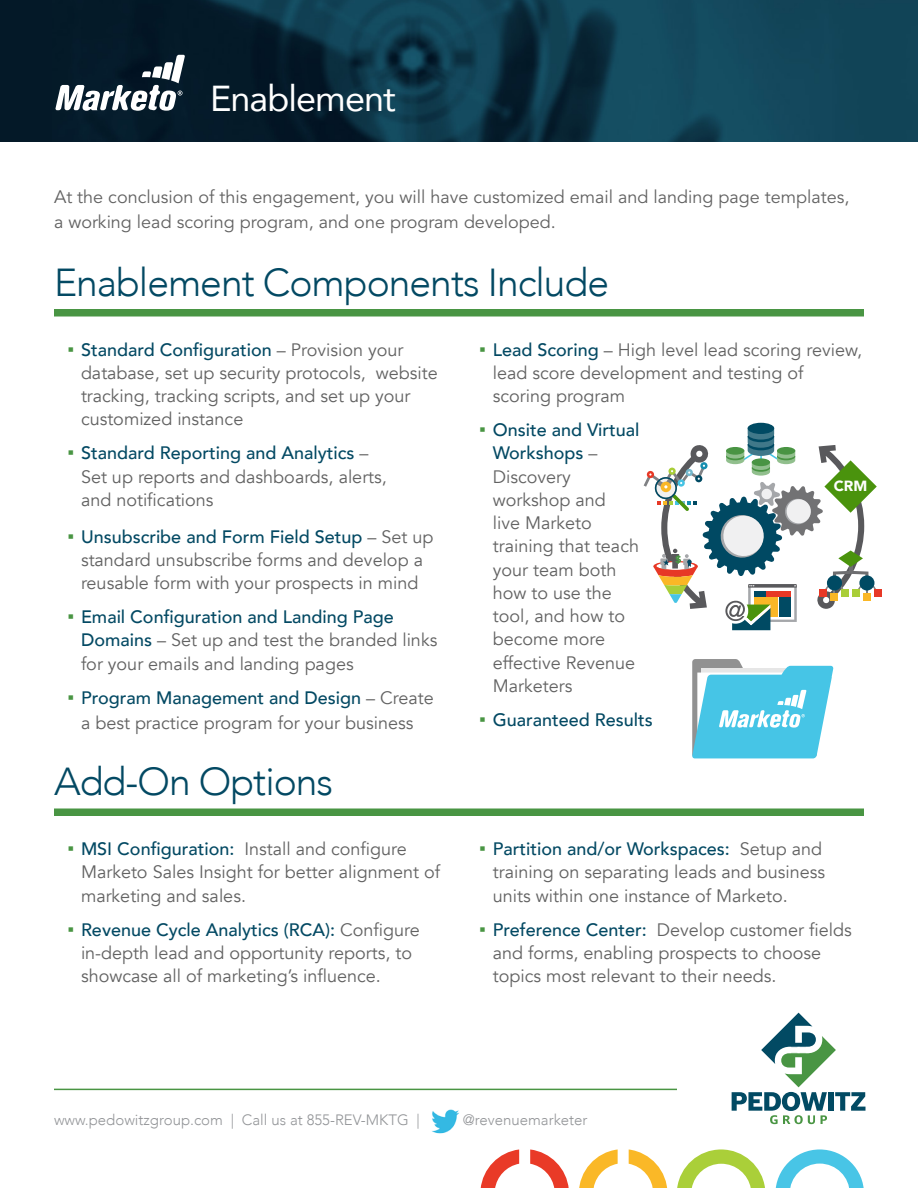
<style>
.page{position:relative;width:918px;height:1188px;background:#fff}
.page>*{position:absolute;margin:0;border:0;box-sizing:border-box;transform-origin:0 0}
.t1{font:300 39px "Avenir";letter-spacing:-.025em;color:#034963}
.t2{font:36px "Avenir";letter-spacing:-.025em;color:#fff}
.t3{font:18px/23.2px "Avenir";color:#626262}
.t4{font:18px/25.5px "Avenir LT Std";color:#626262}
.t5{font:500 18px "Avenir";color:#034963}
.t6{font:300 15px "Avenir";color:#939598}
.t7{font:900 14.7px "Avenir";color:#fff}
.s1{font-family:"Arial";font-size:19.5px;color:#499543}
.s2{font-weight:500;color:#034963}
.s3{font-family:"Arial";font-weight:400;font-size:19.5px;color:#499543}
</style>
<div class="page">
<hr style="left:54px;top:1089px;width:812px;height:1px;background:#499543">
<svg style="left:677px;top:1149px;width:88px;height:39px"></svg>
<svg style="left:629px;top:1149px;width:38px;height:39px"></svg>
<svg style="left:579px;top:1149px;width:39px;height:39px"></svg>
<svg style="left:481px;top:1149px;width:38px;height:39px"></svg>
<svg style="left:530px;top:1149px;width:39px;height:39px"></svg>
<svg style="left:775px;top:1149px;width:89px;height:39px"></svg>
<img style="left:432px;top:1109px;width:27px;height:25px">
<div style="left:0;top:0;width:918px;height:142px;background:#041928"></div>
<img style="left:178px;top:0;width:740px;height:142px">
<svg style="left:55px;top:55px;width:130px;height:56px"></svg>
<div style="left:54px;top:309px;width:810px;height:7px;background:#499543"></div>
<div style="left:54px;top:808px;width:810px;height:8px;background:#499543"></div>
<div style="left:677px;top:1011px;width:189px;height:113px;background:#fff"></div>
<svg style="left:732px;top:1013px;width:134px;height:111px"></svg>
<svg style="left:692px;top:659px;width:142px;height:99px"></svg>
<div style="left:874px;top:589px;width:8px;height:8px;background:#e73826"></div>
<svg style="left:644px;top:425px;width:233px;height:205px"></svg>
<div style="left:748px;top:423px;width:26px;height:11px;background:#004a63;border-radius:50%"></div>
<h2 class="t2" style="left:210px;top:69px;width:187px">Enablement</h2>
<p class="t4" style="left:54px;top:184px;width:797px">At the conclusion of this engagement, you will have customized email and landing page templates, a working lead scoring program, and one program developed.</p>
<h1 class="t1" style="left:54px;top:259px;width:557px">Enablement Components Include</h1>
<p class="t3" style="left:81px;top:338px;width:358px;text-indent:-14px"><span class="s1">▪</span> <span class="s2">Standard Configuration</span> – Provision your database, set up security protocols, website tracking, tracking scripts, and set up your customized instance</p>
<p class="t3" style="left:81px;top:442px;width:307px;text-indent:-14px"><span class="s1">▪</span> <span class="s2">Standard Reporting and Analytics</span> –<br>Set up reports and dashboards, alerts, and notifications</p>
<p class="t3" style="left:68px;top:525px;width:367px;text-align:center"><span class="s1">▪</span> <span class="s2">Unsubscribe and Form Field Setup</span> – Set up standard unsubscribe forms and develop a reusable form with your prospects in mind</p>
<p class="t3" style="left:81px;top:606px;width:358px;text-indent:-14px"><span class="s1">▪</span> <span class="s2">Email Configuration and Landing Page<br>Domains</span> – Set up and test the branded links for your emails and landing pages</p>
<p class="t3" style="left:68px;top:685px;width:368px;line-height:25.5px;text-align:center"><span class="s1">▪</span> <span class="s2">Program Management and Design</span> – Create a best practice program for your business</p>
<h1 class="t1" style="left:54px;top:758px;width:281px">Add-On Options</h1>
<p class="t3" style="left:81px;top:838px;width:361px;text-indent:-14px"><span class="s1">▪</span> <span class="s2">MSI Configuration:</span> Install and configure<br>Marketo Sales Insight for better alignment of marketing and sales.</p>
<p class="t3" style="left:81px;top:918px;width:340px;text-indent:-14px"><span class="s1">▪</span> <span class="s2">Revenue Cycle Analytics (RCA):</span> Configure in-depth lead and opportunity reports, to showcase all of marketing’s influence.</p>
<p class="t3" style="left:493px;top:338px;width:371px;text-indent:-14px"><span class="s1">▪</span> <span class="s2">Lead Scoring</span> – High level lead scoring review, lead score development and testing of scoring program</p>
<p class="t3" style="left:493px;top:419px;width:148px;text-indent:-14px"><span class="s1">▪</span> <span class="s2">Onsite and Virtual<br>Workshops</span> –<br>Discovery workshop and<br>live Marketo training that teach your team both how to use the tool, and how to become more effective Revenue<br>Marketers</p>
<p class="t5" style="left:479px;top:704px;width:175px"><span class="s3">▪</span> Guaranteed Results</p>
<p class="t7" style="left:834px;top:474px;width:35px">CRM</p>
<p class="t3" style="left:493px;top:838px;width:334px;text-indent:-14px"><span class="s1">▪</span> <span class="s2">Partition and/or Workspaces:</span> Setup and training on separating leads and business units within one instance of Marketo.</p>
<p class="t3" style="left:493px;top:918px;width:361px;text-indent:-14px"><span class="s1">▪</span> <span class="s2">Preference Center:</span> Develop customer fields and forms, enabling prospects to choose topics most relevant to their needs.</p>
<p class="t6" style="left:54px;top:1111px;width:367px">www.pedowitzgroup.com | Call us at 855-REV-MKTG |</p>
<p class="t6" style="left:463px;top:1111px;width:126px">@revenuemarketer</p>
</div>
